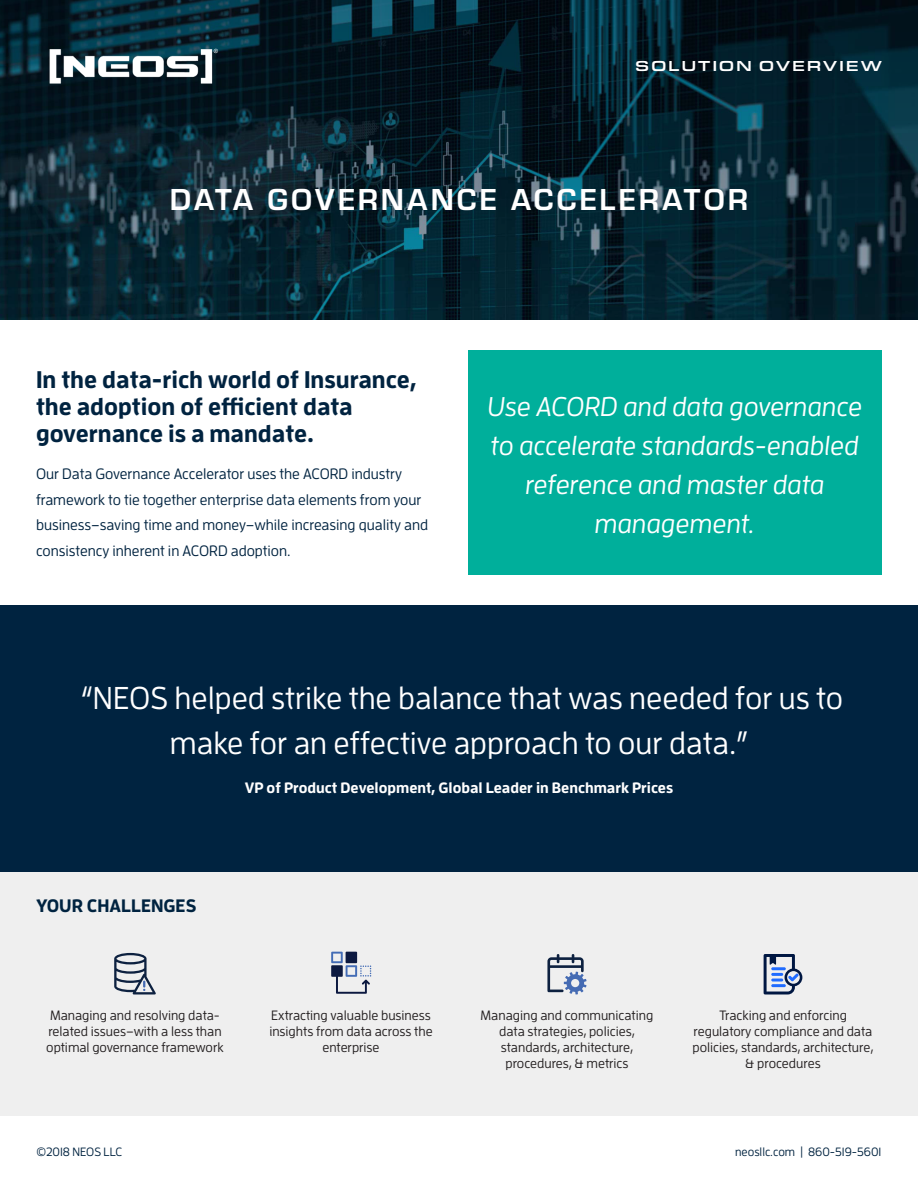
<style>
.page{position:relative;width:918px;height:1188px;background:#fff}
.page>*{position:absolute;margin:0;border:0;box-sizing:border-box;transform-origin:0 0}
.t1{font:500 31.5px/45.6px "Enzo OT";color:#fff;text-align:center}
.t2{font:700 31.5px "Eurostile";letter-spacing:.09em;color:#fff}
.Body_Copy_-_Final{font:italic 500 27px/39px "Enzo OT";color:#fff;text-align:center}
.t3{font:700 24px/27px "Enzo OT";color:#002340}
.H2_-_Blue{font:700 18px "Enzo OT";color:#002340}
.t4{font:500 15px/25.5px "Enzo OT";color:#002340}
.t5{font:700 15px "Enzo OT";color:#fff}
.t6{font:500 15px "Eurostile Ext";letter-spacing:.115em;color:#fff}
.t7{font:500 13.5px/16.2px "Enzo OT";color:#231f20;text-align:center}
.t8{font:500 12px "Enzo OT";color:#002340}
</style>
<div class="page">
<div style="left:0;top:871px;width:918px;height:245px;background:#efefef"></div>
<svg style="left:0;top:0;width:918px;height:320px;background:#07232e"></svg>
<div style="left:468px;top:351px;width:414px;height:224px;background:#00af9b"></div>
<img style="left:36px;top:37px;width:188px;height:57px">
<div style="left:0;top:605px;width:918px;height:266px;background:#002340"></div>
<svg style="left:331px;top:952px;width:40px;height:42px"></svg>
<svg style="left:547px;top:954px;width:40px;height:41px"></svg>
<svg style="left:114px;top:953px;width:42px;height:42px"></svg>
<svg style="left:764px;top:954px;width:38px;height:40px"></svg>
<p class="t6" style="left:635px;top:55px;width:248px">SOLUTION OVERVIEW</p>
<p class="t2" style="left:170px;top:177px;width:580px">DATA GOVERNANCE ACCELERATOR</p>
<p class="t3" style="left:36px;top:365px;width:382px">In the data-rich world of Insurance, the adoption of efficient data governance is a mandate.</p>
<p class="t4" style="left:36px;top:461px;width:394px">Our Data Governance Accelerator uses the ACORD industry framework to tie together enterprise data elements from your business–saving time and money–while increasing quality and consistency inherent in ACORD adoption.</p>
<p class="Body_Copy_-_Final" style="left:487px;top:386px;width:377px">Use ACORD and data governance to accelerate standards-enabled reference and master data management.</p>
<p class="t1" style="left:81px;top:674px;width:763px">“NEOS helped strike the balance that was needed for us to make for an effective approach to our data.”</p>
<p class="t5" style="left:245px;top:779px;width:430px">VP of Product Development, Global Leader in Benchmark Prices</p>
<p class="H2_-_Blue" style="left:36px;top:894px;width:162px">YOUR CHALLENGES</p>
<p class="t7" style="left:46px;top:1007px;width:179px;text-align:left">Managing and resolving data&shy;related issues–with a less than optimal governance framework</p>
<p class="t7" style="left:269px;top:1007px;width:165px">Extracting valuable business insights from data across the enterprise</p>
<p class="t7" style="left:481px;top:1007px;width:174px">Managing and communicating data strategies, policies, standards, architecture, procedures, &amp; metrics</p>
<p class="t7" style="left:693px;top:1007px;width:182px">Tracking and enforcing regulatory compliance and data policies, standards, architecture, &amp; procedures</p>
<p class="t8" style="left:36px;top:1144px;width:87px">©2018 NEOS LLC</p>
<p class="t8" style="left:735px;top:1144px;width:148px">neosllc.com | 860-519-5601</p>
</div>
